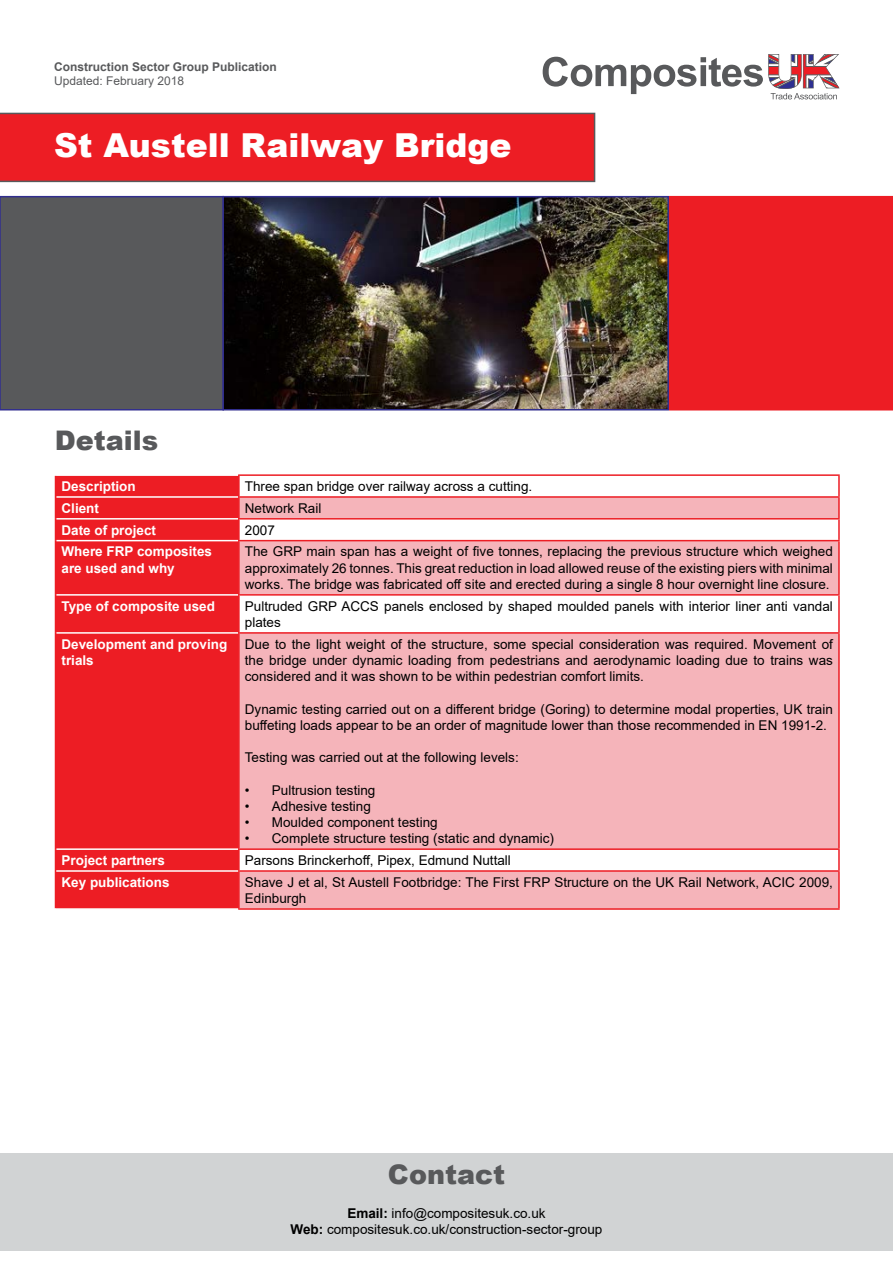
<style>
.page{position:relative;width:893px;height:1263px;background:#fff}
.page>*{position:absolute;margin:0;border:0;box-sizing:border-box;transform-origin:0 0}
.t1{font:900 33px "Arial";color:#fff}
.t2{font:900 27px "Arial";color:#58595b}
.t3{font:13.5px/16.2px "Arial";color:#000}
.t4{font:700 13.5px/16.2px "Arial";color:#fff}
.t5{font:700 12px "Arial";color:#58595b}
.t6{font:12px "Arial";color:#58595b}
.s1{font-weight:700}
</style>
<div class="page">
<svg style="left:543px;top:54px;width:296px;height:45px"></svg>
<div style="left:0;top:113px;width:595px;height:69px;background:#ed1d24"></div>
<div style="left:0;top:197px;width:223px;height:213px;background:#58595b"></div>
<div style="left:0;top:196px;width:224px;height:214px;border:2px solid #322f8f"></div>
<img style="left:225px;top:199px;width:441px;height:208px">
<div style="left:222px;top:196px;width:447px;height:214px;border:2px solid #322f8f"></div>
<div style="left:670px;top:197px;width:223px;height:213px;background:#ed1d24"></div>
<div style="left:669px;top:196px;width:224px;height:214px;border:2px solid #ed1d24"></div>
<div style="left:56px;top:476px;width:182px;height:432px;background:#ed1d24"></div>
<svg style="left:240px;top:498px;width:598px;height:410px;fill:#f5b4ba"></svg>
<hr style="left:56px;top:496px;width:182px;height:2px;background:#fff">
<hr style="left:56px;top:518px;width:182px;height:1px;background:#fff">
<hr style="left:56px;top:540px;width:182px;height:1px;background:#fff">
<hr style="left:56px;top:594px;width:182px;height:2px;background:#fff">
<hr style="left:56px;top:632px;width:182px;height:2px;background:#fff">
<hr style="left:56px;top:848px;width:182px;height:2px;background:#fff">
<hr style="left:238px;top:474px;width:602px;height:2px;background:#ed1d24">
<hr style="left:838px;top:476px;width:2px;height:20px;background:#ed1d24">
<hr style="left:238px;top:496px;width:602px;height:2px;background:#ed1d24">
<hr style="left:838px;top:498px;width:2px;height:20px;background:#ed1d24">
<hr style="left:238px;top:518px;width:602px;height:1px;background:#ed1d24">
<hr style="left:838px;top:519px;width:2px;height:21px;background:#ed1d24">
<hr style="left:238px;top:540px;width:602px;height:1px;background:#ed1d24">
<hr style="left:838px;top:541px;width:2px;height:53px;background:#ed1d24">
<hr style="left:238px;top:594px;width:602px;height:2px;background:#ed1d24">
<hr style="left:838px;top:596px;width:2px;height:36px;background:#ed1d24">
<hr style="left:238px;top:632px;width:602px;height:2px;background:#ed1d24">
<hr style="left:838px;top:634px;width:2px;height:214px;background:#ed1d24">
<hr style="left:238px;top:848px;width:602px;height:2px;background:#ed1d24">
<hr style="left:838px;top:850px;width:2px;height:20px;background:#ed1d24">
<hr style="left:238px;top:870px;width:602px;height:2px;background:#ed1d24">
<hr style="left:838px;top:872px;width:2px;height:36px;background:#ed1d24">
<hr style="left:238px;top:908px;width:602px;height:2px;background:#ed1d24">
<hr style="left:238px;top:476px;width:2px;height:20px;background:#ed1d24">
<hr style="left:238px;top:498px;width:2px;height:20px;background:#ed1d24">
<svg style="left:55px;top:476px;width:1px;height:65px"></svg>
<hr style="left:238px;top:519px;width:2px;height:21px;background:#ed1d24">
<hr style="left:55px;top:541px;width:1px;height:54px;background:#ed1d24">
<hr style="left:238px;top:541px;width:2px;height:53px;background:#ed1d24">
<hr style="left:55px;top:595px;width:1px;height:38px;background:#ed1d24">
<hr style="left:238px;top:596px;width:2px;height:36px;background:#ed1d24">
<hr style="left:55px;top:633px;width:1px;height:216px;background:#ed1d24">
<hr style="left:238px;top:634px;width:2px;height:214px;background:#ed1d24">
<svg style="left:55px;top:849px;width:1px;height:22px"></svg>
<hr style="left:238px;top:850px;width:2px;height:20px;background:#ed1d24">
<hr style="left:55px;top:871px;width:1px;height:37px;background:#ed1d24">
<hr style="left:238px;top:872px;width:2px;height:36px;background:#ed1d24">
<hr style="left:56px;top:870px;width:182px;height:2px;background:#fff">
<div style="left:0;top:1153px;width:893px;height:97px;background:#d1d3d4"></div>
<p class="t5" style="left:54px;top:58px;width:224px">Construction Sector Group Publication</p>
<p class="t6" style="left:54px;top:73px;width:132px">Updated: February 2018</p>
<h1 class="t1" style="left:54px;top:121px;width:459px">St Austell Railway Bridge</h1>
<h2 class="t2" style="left:55px;top:421px;width:105px">Details</h2>
<p class="t4" style="left:62px;top:478px;width:76px">Description</p>
<p class="t3" style="left:245px;top:478px;width:289px">Three span bridge over railway across a cutting.</p>
<p class="t4" style="left:62px;top:500px;width:39px">Client</p>
<p class="t3" style="left:245px;top:500px;width:78px">Network Rail</p>
<p class="t4" style="left:62px;top:522px;width:96px">Date of project</p>
<p class="t3" style="left:245px;top:522px;width:32px">2007</p>
<p class="t4" style="left:62px;top:544px;width:152px">Where FRP composites are used and why</p>
<p class="t3" style="left:245px;top:543px;width:590px;text-align:justify">The GRP main span has a weight of five tonnes, replacing the previous structure which weighed approximately 26 tonnes. This great reduction in load allowed reuse of the existing piers with minimal works. The bridge was fabricated off site and erected during a single 8 hour overnight line closure.</p>
<p class="t4" style="left:62px;top:598px;width:155px">Type of composite used</p>
<p class="t3" style="left:245px;top:598px;width:590px">Pultruded GRP ACCS panels enclosed by shaped moulded panels with interior liner anti vandal plates</p>
<p class="t4" style="left:62px;top:636px;width:167px">Development and proving trials</p>
<p class="t3" style="left:245px;top:636px;width:590px;text-align:justify">Due to the light weight of the structure, some special consideration was required. Movement of the bridge under dynamic loading from pedestrians and aerodynamic loading due to trains was considered and it was shown to be within pedestrian comfort limits.</p>
<p class="t3" style="left:245px;top:701px;width:590px">Dynamic testing carried out on a different bridge (Goring) to determine modal properties, UK train buffeting loads appear to be an order of magnitude lower than those recommended in EN 1991-2.</p>
<p class="t3" style="left:245px;top:749px;width:275px">Testing was carried out at the following levels:</p>
<p class="t3" style="left:245px;top:782px;width:132px">• Pultrusion testing</p>
<p class="t3" style="left:245px;top:798px;width:128px">• Adhesive testing</p>
<p class="t3" style="left:245px;top:814px;width:194px">• Moulded component testing</p>
<p class="t3" style="left:245px;top:830px;width:311px">• Complete structure testing (static and dynamic)</p>
<p class="t4" style="left:62px;top:852px;width:105px">Project partners</p>
<p class="t3" style="left:245px;top:852px;width:268px">Parsons Brinckerhoff, Pipex, Edmund Nuttall</p>
<p class="t4" style="left:62px;top:874px;width:110px">Key publications</p>
<p class="t3" style="left:245px;top:874px;width:590px">Shave J et al, St Austell Footbridge: The First FRP Structure on the UK Rail Network, ACIC 2009,<br>Edinburgh</p>
<h2 class="t2" style="left:388px;top:1154px;width:119px">Contact</h2>
<p class="t3" style="left:291px;top:1205px;width:313px;text-align:center"><span class="s1">Email:</span> info@compositesuk.co.uk<br><span class="s1">Web:</span> compositesuk.co.uk/construction-sector-group</p>
</div>
